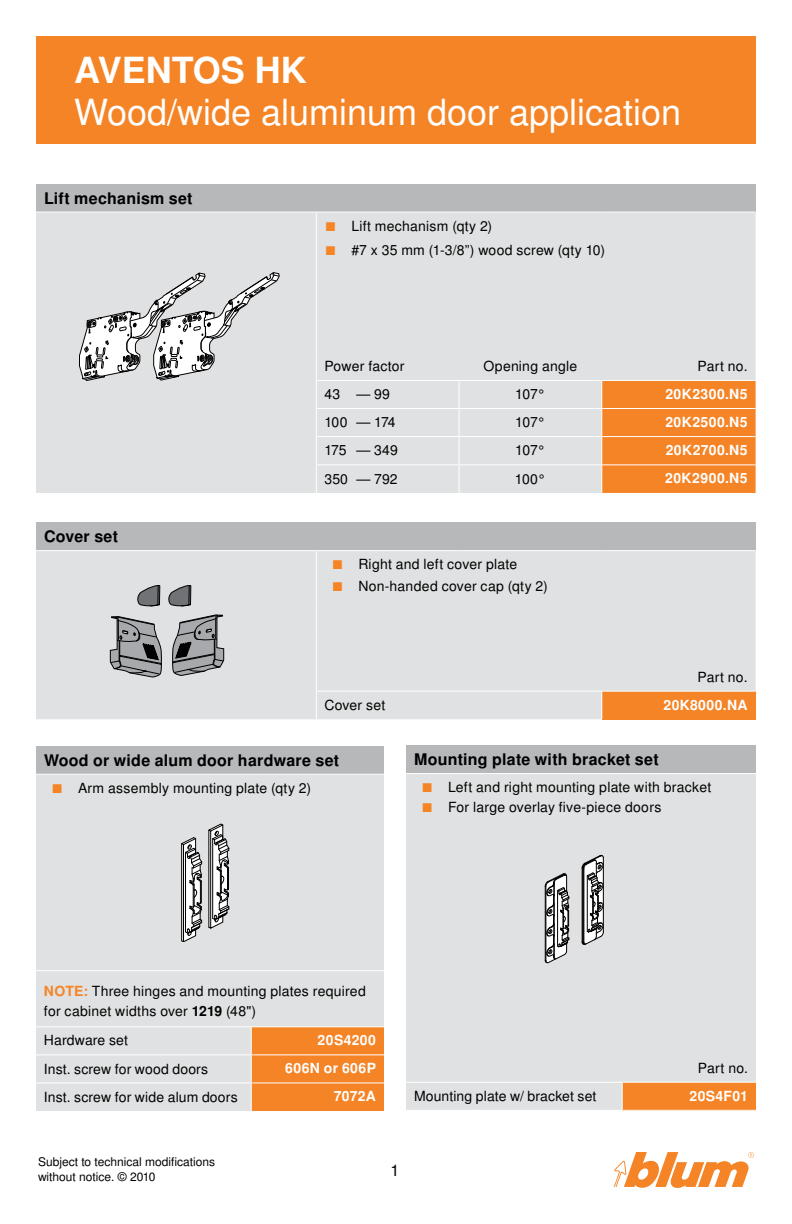
<style>
.page{position:relative;width:792px;height:1224px;background:#fff}
.page>*{position:absolute;margin:0;border:0;box-sizing:border-box;transform-origin:0 0}
.t1{font:36px "Nimbus Sans OT";color:#fff}
.t2{font:700 36px "Nimbus Sans OT";color:#fff}
.t3{font:700 16px "Nimbus Sans OT";letter-spacing:.015em;color:#000}
.t4{font:16px "Nimbus Sans OT";color:#000}
.t5{font:14px/20px "Nimbus Sans OT";letter-spacing:.015em;color:#000}
.t6{font:700 14px "Nimbus Sans OT";letter-spacing:.03em;color:#fff}
.t7{font:12px/14.4px "Nimbus Sans OT";color:#000}
.s1{font-size:12px;color:#f58426}
.s2{font-weight:700;color:#f58426}
.s3{font-weight:700}
</style>
<div class="page">
<svg style="left:614px;top:1152px;width:140px;height:36px"></svg>
<div style="left:36px;top:36px;width:720px;height:108px;background:#f58426"></div>
<div style="left:36px;top:184px;width:720px;height:28px;background:#b6b8ba"></div>
<div style="left:36px;top:213px;width:720px;height:280px;background:#e0e1e2"></div>
<hr style="left:316px;top:213px;width:1px;height:139px;background:#fff">
<hr style="left:316px;top:380px;width:143px;height:1px;background:#fff">
<hr style="left:459px;top:380px;width:143px;height:1px;background:#fff">
<hr style="left:316px;top:408px;width:143px;height:1px;background:#fff">
<hr style="left:459px;top:408px;width:143px;height:1px;background:#fff">
<hr style="left:316px;top:436px;width:143px;height:1px;background:#fff">
<hr style="left:459px;top:436px;width:143px;height:1px;background:#fff">
<hr style="left:316px;top:464px;width:143px;height:1px;background:#fff">
<svg style="left:316px;top:352px;width:1px;height:141px"></svg>
<hr style="left:459px;top:464px;width:143px;height:1px;background:#fff">
<svg style="left:459px;top:352px;width:1px;height:141px"></svg>
<svg style="left:601px;top:352px;width:155px;height:141px;background:#f19c56"></svg>
<div style="left:36px;top:523px;width:720px;height:28px;background:#b6b8ba"></div>
<div style="left:36px;top:551px;width:720px;height:168px;background:#e0e1e2"></div>
<div style="left:602px;top:691px;width:154px;height:28px;background:#f58426"></div>
<hr style="left:602px;top:691px;width:154px;height:1px;background:#fff">
<hr style="left:316px;top:551px;width:1px;height:56px;background:#fff">
<hr style="left:316px;top:691px;width:143px;height:1px;background:#fff">
<svg style="left:316px;top:607px;width:1px;height:112px"></svg>
<hr style="left:459px;top:691px;width:143px;height:1px;background:#fff">
<svg style="left:601px;top:692px;width:1px;height:27px"></svg>
<hr style="left:36px;top:550px;width:280px;height:1px;background:#fff">
<hr style="left:316px;top:550px;width:143px;height:1px;background:#fff">
<hr style="left:459px;top:550px;width:143px;height:1px;background:#fff">
<hr style="left:602px;top:550px;width:154px;height:1px;background:#fff">
<svg style="left:79px;top:263px;width:201px;height:118px"></svg>
<svg style="left:110px;top:585px;width:126px;height:107px;background:#b1b2b4"></svg>
<div style="left:36px;top:746px;width:348px;height:28px;background:#b6b8ba"></div>
<div style="left:36px;top:775px;width:348px;height:336px;background:#e0e1e2"></div>
<hr style="left:251px;top:1026px;width:133px;height:1px;background:#fff">
<div style="left:251px;top:1027px;width:133px;height:84px;background:#f58426"></div>
<hr style="left:36px;top:1026px;width:215px;height:1px;background:#fff">
<hr style="left:36px;top:1082px;width:215px;height:1px;background:#fff">
<hr style="left:36px;top:1054px;width:215px;height:1px;background:#fff">
<hr style="left:251px;top:1054px;width:133px;height:1px;background:#fff">
<hr style="left:36px;top:970px;width:215px;height:1px;background:#fff">
<hr style="left:251px;top:970px;width:133px;height:1px;background:#fff">
<div style="left:406px;top:746px;width:350px;height:28px;background:#b6b8ba"></div>
<div style="left:406px;top:774px;width:350px;height:336px;background:#e0e1e2"></div>
<div style="left:622px;top:1082px;width:134px;height:28px;background:#f58426"></div>
<hr style="left:622px;top:1082px;width:134px;height:1px;background:#fff">
<svg style="left:622px;top:1083px;width:1px;height:27px"></svg>
<hr style="left:406px;top:773px;width:216px;height:1px;background:#fff">
<hr style="left:622px;top:773px;width:134px;height:1px;background:#fff">
<hr style="left:406px;top:1082px;width:216px;height:1px;background:#fff">
<svg style="left:582px;top:855px;width:22px;height:90px"></svg>
<svg style="left:545px;top:873px;width:24px;height:90px"></svg>
<svg style="left:181px;top:837px;width:21px;height:105px"></svg>
<svg style="left:208px;top:824px;width:21px;height:105px"></svg>
<h1 class="t2" style="left:74px;top:49px;width:234px">AVENTOS HK</h1>
<h1 class="t1" style="left:74px;top:90px;width:609px">Wood/wide aluminum door application</h1>
<p class="t3" style="left:44px;top:189px;width:150px">Lift mechanism set</p>
<p class="t3" style="left:44px;top:527px;width:76px">Cover set</p>
<p class="t5" style="left:324px;top:216px;width:169px"><span class="s1">■</span> Lift mechanism (qty 2)</p>
<p class="t5" style="left:324px;top:240px;width:282px"><span class="s1">■</span> #7 x 35 mm (1-3/8”) wood screw (qty 10)</p>
<p class="t5" style="left:324px;top:356px;width:82px">Power factor</p>
<p class="t5" style="left:484px;top:356px;width:95px">Opening angle</p>
<p class="t5" style="left:698px;top:356px;width:52px">Part no.</p>
<p class="t5" style="left:324px;top:385px;width:67px">43 — 99</p>
<p class="t5" style="left:515px;top:385px;width:32px">107°</p>
<p class="t6" style="left:665px;top:386px;width:84px">20K2300.N5</p>
<p class="t5" style="left:324px;top:413px;width:73px">100 — 174</p>
<p class="t5" style="left:515px;top:413px;width:32px">107°</p>
<p class="t6" style="left:665px;top:414px;width:84px">20K2500.N5</p>
<p class="t5" style="left:324px;top:441px;width:75px">175 — 349</p>
<p class="t5" style="left:515px;top:441px;width:32px">107°</p>
<p class="t6" style="left:666px;top:442px;width:83px">20K2700.N5</p>
<p class="t5" style="left:324px;top:469px;width:75px">350 — 792</p>
<p class="t5" style="left:515px;top:469px;width:33px">100°</p>
<p class="t6" style="left:665px;top:470px;width:84px">20K2900.N5</p>
<p class="t5" style="left:331px;top:555px;width:187px"><span class="s1">■</span> Right and left cover plate</p>
<p class="t5" style="left:331px;top:577px;width:218px"><span class="s1">■</span> Non-handed cover cap (qty 2)</p>
<p class="t5" style="left:698px;top:667px;width:52px">Part no.</p>
<p class="t5" style="left:324px;top:695px;width:63px">Cover set</p>
<p class="t6" style="left:664px;top:696px;width:86px">20K8000.NA</p>
<p class="t3" style="left:44px;top:751px;width:297px">Wood or wide alum door hardware set</p>
<p class="t5" style="left:51px;top:778px;width:262px"><span class="s1">■</span> Arm assembly mounting plate (qty 2)</p>
<p class="t3" style="left:414px;top:750px;width:246px">Mounting plate with bracket set</p>
<p class="t5" style="left:421px;top:778px;width:292px"><span class="s1">■</span> Left and right mounting plate with bracket</p>
<p class="t5" style="left:421px;top:798px;width:242px"><span class="s1">■</span> For large overlay five-piece doors</p>
<p class="t5" style="left:44px;top:982px;width:323px"><span class="s2">NOTE:</span> Three hinges and mounting plates required for cabinet widths over <span class="s3">1219</span> (48")</p>
<p class="t5" style="left:44px;top:1031px;width:85px">Hardware set</p>
<p class="t6" style="left:318px;top:1032px;width:60px">20S4200</p>
<p class="t5" style="left:44px;top:1059px;width:166px">Inst. screw for wood doors</p>
<p class="t6" style="left:285px;top:1060px;width:92px">606N or 606P</p>
<p class="t5" style="left:44px;top:1087px;width:195px">Inst. screw for wide alum doors</p>
<p class="t6" style="left:334px;top:1088px;width:44px">7072A</p>
<p class="t5" style="left:698px;top:1058px;width:52px">Part no.</p>
<p class="t5" style="left:414px;top:1086px;width:184px">Mounting plate w/ bracket set</p>
<p class="t6" style="left:690px;top:1087px;width:60px">20S4F01</p>
<p class="t7" style="left:38px;top:1155px;width:179px">Subject to technical modifications without notice. © 2010</p>
<p class="t4" style="left:391px;top:1161px;width:10px">1</p>
</div>
